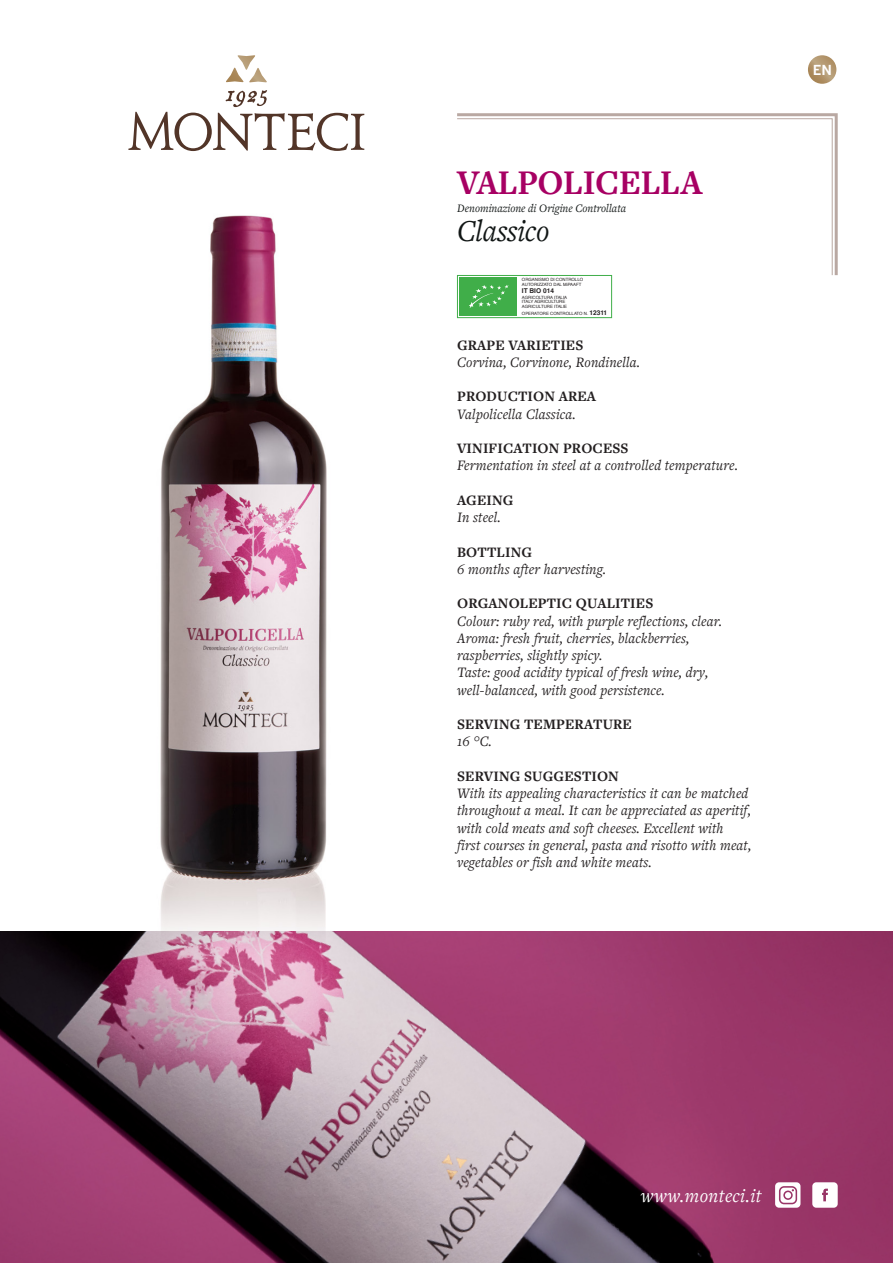
<style>
.page{position:relative;width:893px;height:1263px;background:#fff}
.page>*{position:absolute;margin:0;border:0;box-sizing:border-box;transform-origin:0 0}
.t1{font:700 36px "Freight Text Pro";letter-spacing:-.01em;color:#a70063;scale:.95 1}
.t2{font:italic 31.65px "Freight Text Pro";letter-spacing:-.01em;color:#111615}
.t3{font:italic 19.5px "Freight Text Pro";letter-spacing:.02em;color:#fff}
.t4{font:italic 15px "Freight Text Pro";letter-spacing:.01em;color:#231f20}
.t5{font:700 15px "Freight Text Pro";letter-spacing:.01em;color:#231f20}
.t6{font:700 13.5px "News Gothic";color:#fff}
.t7{font:italic 11.85px "Freight Text Pro";color:#111615}
.t8{font:700 6.6px "Helvetica";color:#231f20}
.t9{font:4.35px "Helvetica";color:#231f20}
.s1{font-weight:700;font-size:6.6px}
</style>
<div class="page">
<img style="left:0;top:931px;width:893px;height:332px">
<svg style="left:808px;top:55px;width:28px;height:29px"></svg>
<img style="left:55px;top:215px;width:381px;height:753px">
<svg style="left:812px;top:1182px;width:26px;height:26px"></svg>
<svg style="left:775px;top:1182px;width:25px;height:26px"></svg>
<svg style="left:128px;top:90px;width:236px;height:61px"></svg>
<svg style="left:226px;top:55px;width:41px;height:28px"></svg>
<svg style="left:457px;top:113px;width:381px;height:165px"></svg>
<svg style="left:457px;top:118px;width:376px;height:158px"></svg>
<div style="left:457px;top:275px;width:155px;height:43px;background:#fff;border:1px solid #40ae49"></div>
<div style="left:459px;top:277px;width:58px;height:39px;background:#40ae49"></div>
<svg style="left:469px;top:285px;width:40px;height:23px"></svg>
<p class="t1" style="left:457px;top:158px;width:260px">VALPOLICELLA</p>
<p class="t7" style="left:457px;top:200px;width:171px">Denominazione di Origine Controllata</p>
<p class="t2" style="left:457px;top:210px;width:94px">Classico</p>
<p class="t9" style="left:522px;top:276px;width:63px">ORGANISMO DI CONTROLLO</p>
<p class="t9" style="left:522px;top:281px;width:61px">AUTORIZZATO DAL MiPAAFT</p>
<p class="t8" style="left:522px;top:285px;width:34px">IT BIO 014</p>
<p class="t9" style="left:522px;top:294px;width:47px">AGRICOLTURA ITALIA</p>
<p class="t9" style="left:522px;top:299px;width:45px">ITALY AGRICULTURE</p>
<p class="t9" style="left:522px;top:303px;width:47px">AGRICULTURE ITALIE</p>
<p class="t9" style="left:522px;top:310px;width:87px">OPERATORE CONTROLLATO N. <span class="s1">12311</span></p>
<p class="t5" style="left:457px;top:335px;width:128px">GRAPE VARIETIES</p>
<p class="t4" style="left:457px;top:352px;width:185px">Corvina, Corvinone, Rondinella.</p>
<p class="t5" style="left:457px;top:387px;width:140px">PRODUCTION AREA</p>
<p class="t4" style="left:457px;top:404px;width:120px">Valpolicella Classica.</p>
<p class="t5" style="left:457px;top:438px;width:173px">VINIFICATION PROCESS</p>
<p class="t4" style="left:457px;top:456px;width:282px">Fermentation in steel at a controlled temperature.</p>
<p class="t5" style="left:457px;top:490px;width:58px">AGEING</p>
<p class="t4" style="left:457px;top:507px;width:45px">In steel.</p>
<p class="t5" style="left:457px;top:542px;width:77px">BOTTLING</p>
<p class="t4" style="left:457px;top:559px;width:151px">6 months after harvesting.</p>
<p class="t5" style="left:457px;top:594px;width:198px">ORGANOLEPTIC QUALITIES</p>
<p class="t4" style="left:457px;top:611px;width:266px">Colour: ruby red, with purple reflections, clear.</p>
<p class="t4" style="left:457px;top:628px;width:234px">Aroma: fresh fruit, cherries, blackberries,</p>
<p class="t4" style="left:457px;top:645px;width:147px">raspberries, slightly spicy.</p>
<p class="t4" style="left:457px;top:663px;width:253px">Taste: good acidity typical of fresh wine, dry,</p>
<p class="t4" style="left:457px;top:680px;width:209px">well-balanced, with good persistence.</p>
<p class="t5" style="left:457px;top:714px;width:176px">SERVING TEMPERATURE</p>
<p class="t4" style="left:457px;top:732px;width:36px">16 °C.</p>
<p class="t5" style="left:457px;top:766px;width:163px">SERVING SUGGESTION</p>
<p class="t4" style="left:457px;top:783px;width:293px">With its appealing characteristics it can be matched</p>
<p class="t4" style="left:457px;top:801px;width:295px">throughout a meal. It can be appreciated as aperitif,</p>
<p class="t4" style="left:457px;top:818px;width:268px">with cold meats and soft cheeses. Excellent with</p>
<p class="t4" style="left:457px;top:835px;width:296px">first courses in general, pasta and risotto with meat,</p>
<p class="t4" style="left:457px;top:852px;width:196px">vegetables or fish and white meats.</p>
<p class="t6" style="left:813px;top:61px;width:21px">EN</p>
<p class="t3" style="left:641px;top:1183px;width:122px">www.monteci.it</p>
</div>
